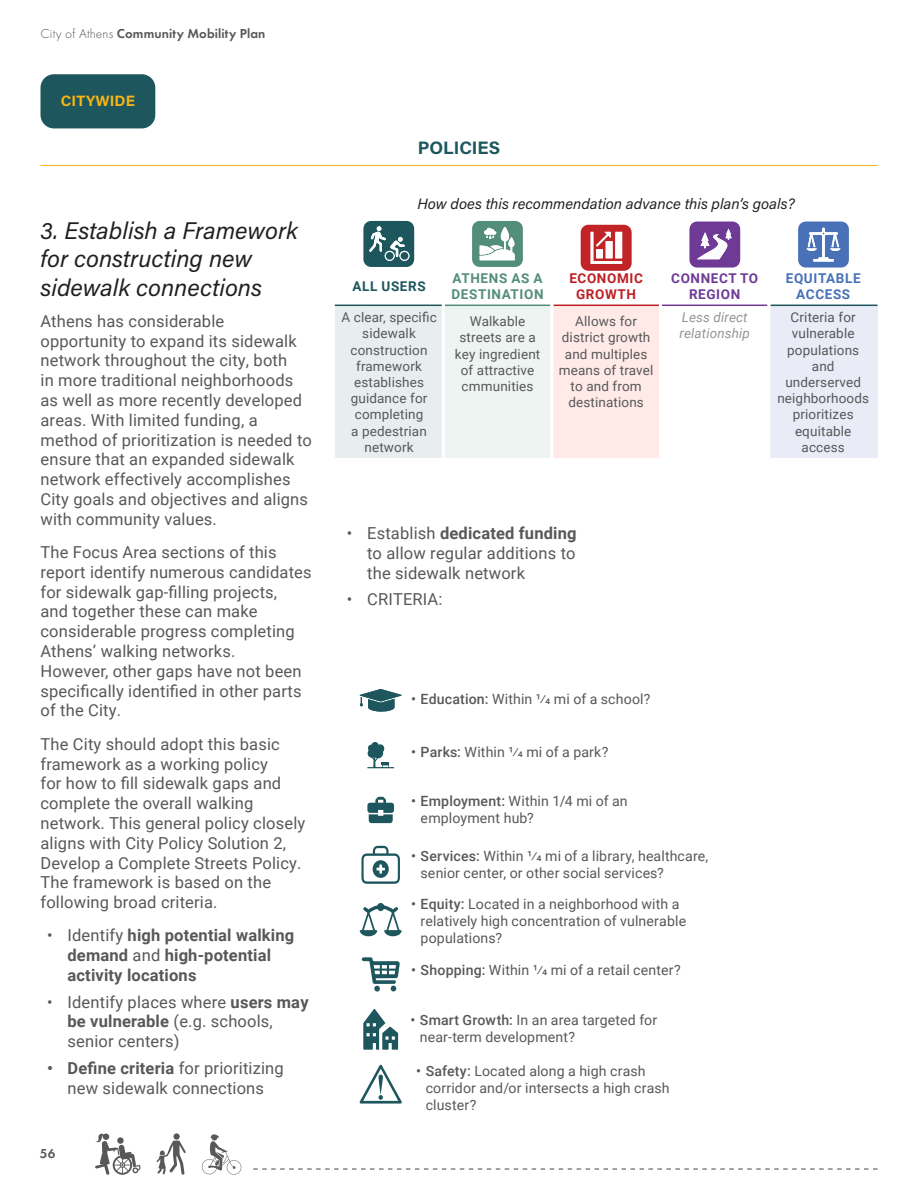
<style>
.page{position:relative;width:918px;height:1188px;background:#fff}
.page>*{position:absolute;margin:0;border:0;box-sizing:border-box;transform-origin:0 0}
.t1{font:italic 24px/28.8px "Acumin Pro";color:#231f20}
.Project_category{font:700 18px "Acumin Pro";color:#1d565d}
.Body_Text{font:16.5px/19.8px "Roboto";letter-spacing:.01em;color:#57585a}
.t2{font:700 16.5px/19.8px "Roboto";letter-spacing:.01em;color:#57585a}
.goals_table_header{font:italic 15px "Acumin Pro";color:#231f20}
.Focus_Area_subhead{font:700 15px "Acumin Pro";letter-spacing:.01em;color:#f9b615}
.t3{font:14.1px/17px "Roboto";letter-spacing:.01em;color:#57585a}
.Table_-_Body_Text{font:13.5px/16.2px "Roboto";letter-spacing:.01em;color:#57585a;text-align:center}
.t4{font:600 13.5px "Futura PT";letter-spacing:.01em;color:#57585a}
.Table_-_Body_Text-2{font:italic 13.5px/16.2px "Roboto";letter-spacing:.01em;color:#939598}
.Body_Text-2{font:700 13.5px/16.2px "Roboto";letter-spacing:.045em;color:#538e7a}
.Body_Text-3{font:700 13.5px/16.2px "Roboto";letter-spacing:.045em;color:#6e3a96;text-align:center}
.Body_Text-4{font:700 13.5px/16.2px "Roboto";letter-spacing:.045em;color:#4871b8;text-align:center}
.Body_Text-5{font:700 13.5px/16.2px "Roboto";letter-spacing:.045em;color:#bd1f24;text-align:center}
.Body_Text-6{font:700 13.5px "Roboto";letter-spacing:.045em;color:#1d565d}
.s1{font-weight:300}
.s2{font-weight:400}
.s3{font-weight:700}
.s4{font-weight:500}
</style>
<div class="page">
<svg style="left:253px;top:1168px;width:625px;height:2px"></svg>
<svg style="left:202px;top:1134px;width:39px;height:41px"></svg>
<svg style="left:95px;top:1134px;width:46px;height:41px"></svg>
<svg style="left:173px;top:1133px;width:7px;height:7px"></svg>
<svg style="left:156px;top:1141px;width:30px;height:34px"></svg>
<div style="left:40px;top:74px;width:115px;height:54px;background:#1d565d;border-radius:14px"></div>
<div style="left:335px;top:305px;width:108px;height:153px;background:#e8eeef"></div>
<div style="left:443px;top:305px;width:109px;height:153px;background:#eef4f2"></div>
<div style="left:552px;top:305px;width:108px;height:153px;background:#ffeae7"></div>
<div style="left:769px;top:305px;width:109px;height:153px;background:#e9ebf6"></div>
<hr style="left:335px;top:305px;width:107px;height:1px;background:#1d565d">
<hr style="left:770px;top:305px;width:108px;height:1px;background:#1d565d">
<hr style="left:445px;top:305px;width:105px;height:1px;background:#538e7a">
<hr style="left:553px;top:305px;width:106px;height:1px;background:#bd1f24">
<hr style="left:662px;top:305px;width:105px;height:1px;background:#6e3a96">
<hr style="left:767px;top:305px;width:3px;height:153px;background:#fff">
<hr style="left:442px;top:305px;width:3px;height:153px;background:#fff">
<hr style="left:550px;top:305px;width:3px;height:153px;background:#fff">
<hr style="left:659px;top:305px;width:3px;height:153px;background:#fff">
<svg style="left:363px;top:221px;width:51px;height:46px;background:#457479"></svg>
<div style="left:386px;top:252px;width:8px;height:8px;background:#1d565d;border-radius:50%"></div>
<div style="left:401px;top:252px;width:7px;height:8px;background:#1d565d;border-radius:50%"></div>
<svg style="left:472px;top:221px;width:51px;height:46px"></svg>
<svg style="left:581px;top:225px;width:51px;height:46px"></svg>
<svg style="left:689px;top:222px;width:51px;height:46px"></svg>
<svg style="left:798px;top:222px;width:51px;height:46px;background:#6b8cc5"></svg>
<hr style="left:40px;top:165px;width:838px;height:1px;background:#f9b615">
<svg style="left:360px;top:689px;width:42px;height:23px"></svg>
<svg style="left:367px;top:742px;width:27px;height:26px"></svg>
<svg style="left:367px;top:797px;width:27px;height:26px"></svg>
<svg style="left:362px;top:957px;width:38px;height:35px"></svg>
<svg style="left:361px;top:846px;width:39px;height:38px"></svg>
<svg style="left:359px;top:903px;width:43px;height:34px"></svg>
<svg style="left:360px;top:1064px;width:42px;height:40px"></svg>
<svg style="left:363px;top:1009px;width:35px;height:41px"></svg>
<p class="t4" style="left:40px;top:25px;width:227px"><span class="s1">City of Athens</span> Community Mobility Plan</p>
<p class="Focus_Area_subhead" style="left:61px;top:90px;width:76px">CITYWIDE</p>
<p class="t1" style="left:40px;top:215px;width:259px">3. Establish a Framework for constructing new sidewalk connections</p>
<p class="Body_Text" style="left:40px;top:310px;width:273px">Athens has considerable opportunity to expand its sidewalk network throughout the city, both<br>in more traditional neighborhoods as well as more recently developed areas. With limited funding, a method of prioritization is needed to ensure that an expanded sidewalk network effectively accomplishes<br>City goals and objectives and aligns with community values.</p>
<p class="Body_Text" style="left:40px;top:542px;width:273px">The Focus Area sections of this report identify numerous candidates for sidewalk gap-filling projects,<br>and together these can make considerable progress completing<br>Athens’ walking networks.<br>However, other gaps have not been specifically identified in other parts of the City.</p>
<p class="Body_Text" style="left:40px;top:733px;width:266px">The City should adopt this basic framework as a working policy<br>for how to fill sidewalk gaps and complete the overall walking network. This general policy closely aligns with City Policy Solution 2,<br>Develop a Complete Streets Policy.<br>The framework is based on the following broad criteria.</p>
<p class="t2" style="left:67px;top:925px;width:228px;text-indent:-20px"><span class="s2">• Identify</span> high potential walking demand <span class="s2">and</span> high-potential activity locations</p>
<p class="Body_Text" style="left:67px;top:991px;width:243px;text-indent:-20px">• Identify places where <span class="s3">users may be vulnerable</span> (e.g. schools, senior centers)</p>
<p class="Body_Text" style="left:47px;top:1057px;width:238px;text-align:center"><span class="s3">• Define criteria</span> for prioritizing new sidewalk connections</p>
<p class="t4" style="left:40px;top:1145px;width:17px">56</p>
<p class="Project_category" style="left:418px;top:135px;width:84px">POLICIES</p>
<p class="goals_table_header" style="left:417px;top:194px;width:379px">How does this recommendation advance this plan’s goals?</p>
<p class="Body_Text-6" style="left:352px;top:277px;width:75px">ALL USERS</p>
<p class="Body_Text-2" style="left:452px;top:270px;width:94px">ATHENS AS A<br>DESTINATION</p>
<p class="Body_Text-5" style="left:569px;top:270px;width:75px">ECONOMIC<br>GROWTH</p>
<p class="Body_Text-3" style="left:671px;top:270px;width:88px">CONNECT TO<br>REGION</p>
<p class="Body_Text-4" style="left:786px;top:270px;width:76px">EQUITABLE<br>ACCESS</p>
<p class="Table_-_Body_Text" style="left:341px;top:309px;width:97px">A clear, specific sidewalk construction framework establishes guidance for completing<br>a pedestrian network</p>
<p class="Table_-_Body_Text" style="left:455px;top:313px;width:87px">Walkable streets are a key ingredient of attractive cmmunities</p>
<p class="Table_-_Body_Text" style="left:559px;top:313px;width:96px">Allows for district growth and multiples means of travel to and from destinations</p>
<p class="Table_-_Body_Text-2" style="left:679px;top:309px;width:72px">Less direct relationship</p>
<p class="Table_-_Body_Text" style="left:777px;top:309px;width:93px">Criteria for vulnerable populations and underserved neighborhoods prioritizes equitable access</p>
<p class="Body_Text" style="left:367px;top:523px;width:211px;text-align:justify;text-indent:-20px">• Establish <span class="s3">dedicated funding </span>to allow regular additions to the sidewalk network</p>
<p class="Body_Text" style="left:347px;top:589px;width:97px">• CRITERIA:</p>
<p class="t3" style="left:411px;top:690px;width:241px"><span class="s4">• Education:</span> Within 1/4 mi of a school?</p>
<p class="t3" style="left:411px;top:743px;width:199px"><span class="s4">• Parks:</span> Within 1/4 mi of a park?</p>
<p class="t3" style="left:421px;top:792px;width:209px;text-indent:-9px"><span class="s4">• Employment:</span> Within 1/4 mi of an employment hub?</p>
<p class="t3" style="left:421px;top:847px;width:289px;text-indent:-9px"><span class="s4">• Services:</span> Within 1/4 mi of a library, healthcare, senior center, or other social services?</p>
<p class="t3" style="left:421px;top:895px;width:267px;text-indent:-9px"><span class="s4">• Equity:</span> Located in a neighborhood with a relatively high concentration of vulnerable populations?</p>
<p class="t3" style="left:411px;top:961px;width:271px"><span class="s4">• Shopping:</span> Within 1/4 mi of a retail center?</p>
<p class="t3" style="left:420px;top:1011px;width:239px;text-indent:-9px"><span class="s4">• Smart Growth:</span> In an area targeted for near-term development?</p>
<p class="t3" style="left:426px;top:1062px;width:245px;text-indent:-9px"><span class="s4">• Safety:</span> Located along a high crash corridor and/or intersects a high crash cluster?</p>
</div>
